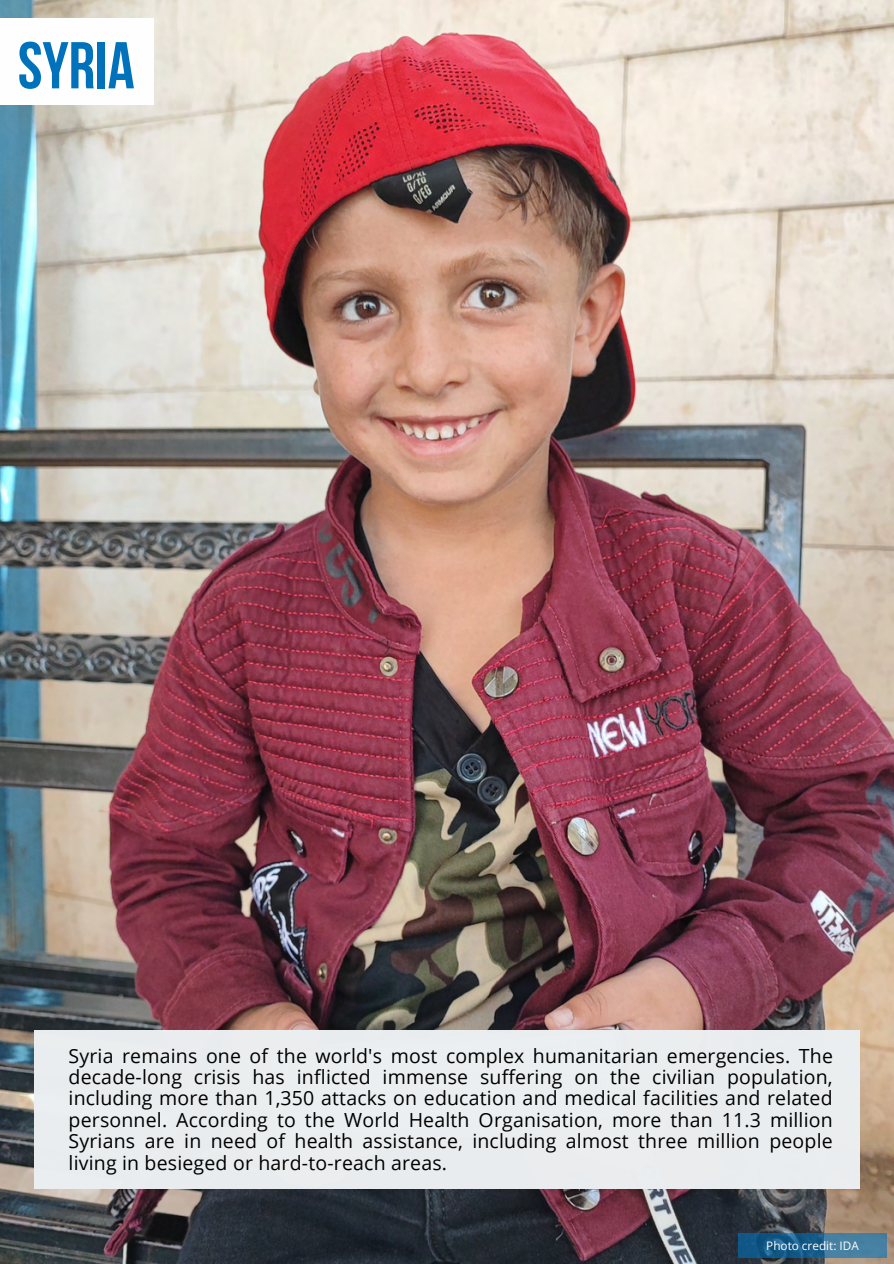
<style>
.page{position:relative;width:894px;height:1264px;background:#fff}
.page>*{position:absolute;margin:0;border:0;box-sizing:border-box;transform-origin:0 0}
.t1{font:700 66px "Bebas Neue";color:#0071bb}
.t2{font:19.5px/21.3px "Open Sans";letter-spacing:.01em;color:#000;text-align:justify}
.t3{font:11.7px "Open Sans";color:#fff}
</style>
<div class="page">
<img style="left:0;top:0;width:893px;height:1263px">
<div style="left:34px;top:1029px;width:825px;height:159px;background:#eceff1"></div>
<div style="left:0;top:18px;width:153px;height:86px;background:#fefeff"></div>
<svg style="left:738px;top:1233px;width:148px;height:24px;background:#296992"></svg>
<h1 class="t1" style="left:18px;top:39px;width:118px">Syria</h1>
<p class="t2" style="left:69px;top:1044px;width:765px">Syria remains one of the world's most complex humanitarian emergencies. The decade-long crisis has inflicted immense suffering on the civilian population, including more than 1,350 attacks on education and medical facilities and related personnel. According to the World Health Organisation, more than 11.3 million Syrians are in need of health assistance, including almost three million people living in besieged or hard-to-reach areas.</p>
<p class="t3" style="left:766px;top:1237px;width:94px">Photo credit: IDA</p>
</div>
